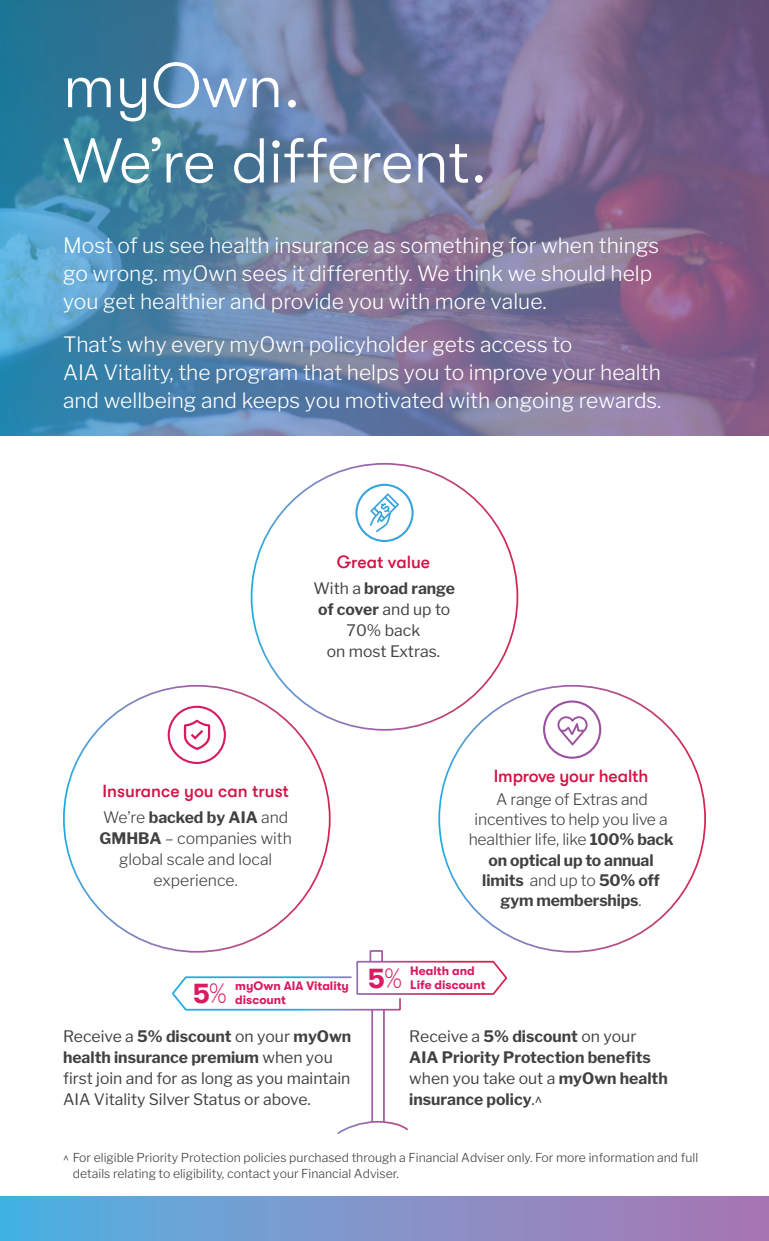
<style>
.page{position:relative;width:769px;height:1241px;background:#fff}
.page>*{position:absolute;margin:0;border:0;box-sizing:border-box;transform-origin:0 0}
.t1{font:300 63px/75.2px "GT Walsheim Pro";color:#fff}
.t2{font:700 28px "GT Walsheim Pro";color:#da1a61}
.t3{font:300 21px/28px "Libre Franklin";color:#fff}
.t4{font:500 17.5px "GT Walsheim Pro";color:#d31245}
.t5{font:300 15.75px/20.1px "Libre Franklin";letter-spacing:-.01em;color:#414042;text-align:center}
.t6{font:15.75px/21px "Libre Franklin";color:#414042}
.t7{font:700 15.75px/21px "Libre Franklin";color:#414042}
.t8{font:300 12.25px/15.8px "Libre Franklin";color:#414042}
.t9{font:700 12.25px/14px "GT Walsheim Pro";color:#da1a61}
.s1{font-weight:700}
.s2{font-weight:100;font-stretch:condensed}
.s3{font-weight:400}
</style>
<div class="page">
<img style="left:0;top:0;width:769px;height:1240px">
<div style="left:0;top:437px;width:769px;height:758px;background:#fff"></div>
<div style="left:355px;top:483px;width:59px;height:59px;border:2px solid #38a4dd;border-radius:50%"></div>
<svg style="left:370px;top:493px;width:29px;height:39px"></svg>
<div style="left:543px;top:700px;width:58px;height:58px;border:2px solid #9b51a0;border-radius:50%"></div>
<svg style="left:557px;top:716px;width:31px;height:29px"></svg>
<div style="left:168px;top:705px;width:58px;height:58px;border:2px solid #d71b61;border-radius:50%"></div>
<svg style="left:184px;top:719px;width:26px;height:30px"></svg>
<svg style="left:171px;top:949px;width:336px;height:185px"></svg>
<h1 class="t1" style="left:63px;top:48px;width:426px">myOwn.<br>We’re different.</h1>
<p class="t3" style="left:63px;top:231px;width:598px">Most of us see health insurance as something for when things go wrong. myOwn sees it differently. We think we should help you get healthier and provide you with more value.</p>
<p class="t3" style="left:63px;top:330px;width:600px">That’s why every myOwn policyholder gets access to<br>AIA Vitality, the program that helps you to improve your health and wellbeing and keeps you motivated with ongoing rewards.</p>
<p class="t4" style="left:337px;top:552px;width:95px">Great value</p>
<p class="t6" style="left:313px;top:577px;width:143px;text-align:center">With a <span class="s1">broad range of cover</span> and up to<br>70% back<br>on most Extras.</p>
<p class="t4" style="left:103px;top:781px;width:188px">Insurance you can trust</p>
<p class="t5" style="left:100px;top:806px;width:194px;line-height:21px">We’re <span class="s1">backed by AIA</span> and<br><span class="s1">GMHBA</span> – companies with global scale and local experience.</p>
<p class="t4" style="left:494px;top:765px;width:156px">Improve your health</p>
<p class="t5" style="left:469px;top:789px;width:206px">A range of Extras and incentives to help you live a healthier life, like <span class="s1">100% back on optical up to annual limits</span> and up to <span class="s1">50% off gym memberships</span>.</p>
<h2 class="t2" style="left:193px;top:977px;width:35px">5<span class="s2">%</span></h2>
<p class="t9" style="left:235px;top:978px;width:115px">myOwn AIA Vitality discount</p>
<p class="t9" style="left:410px;top:963px;width:66px">Health and</p>
<h2 class="t2" style="left:368px;top:962px;width:35px">5<span class="s2">%</span></h2>
<p class="t9" style="left:410px;top:977px;width:77px">Life discount</p>
<p class="t6" style="left:63px;top:1025px;width:290px">Receive a <span class="s1">5% discount</span> on your <span class="s1">myOwn health insurance premium</span> when you first join and for as long as you maintain AIA Vitality Silver Status or above.</p>
<p class="t7" style="left:409px;top:1025px;width:260px"><span class="s3">Receive a</span> 5% discount <span class="s3">on your<br></span>AIA Priority Protection benefits <span class="s3">when you take out a</span> myOwn health insurance policy<span class="s3">.^</span></p>
<p class="t8" style="left:73px;top:1149px;width:627px;text-indent:-10px">^ For eligible Priority Protection policies purchased through a Financial Adviser only. For more information and full details relating to eligibility, contact your Financial Adviser.</p>
</div>
